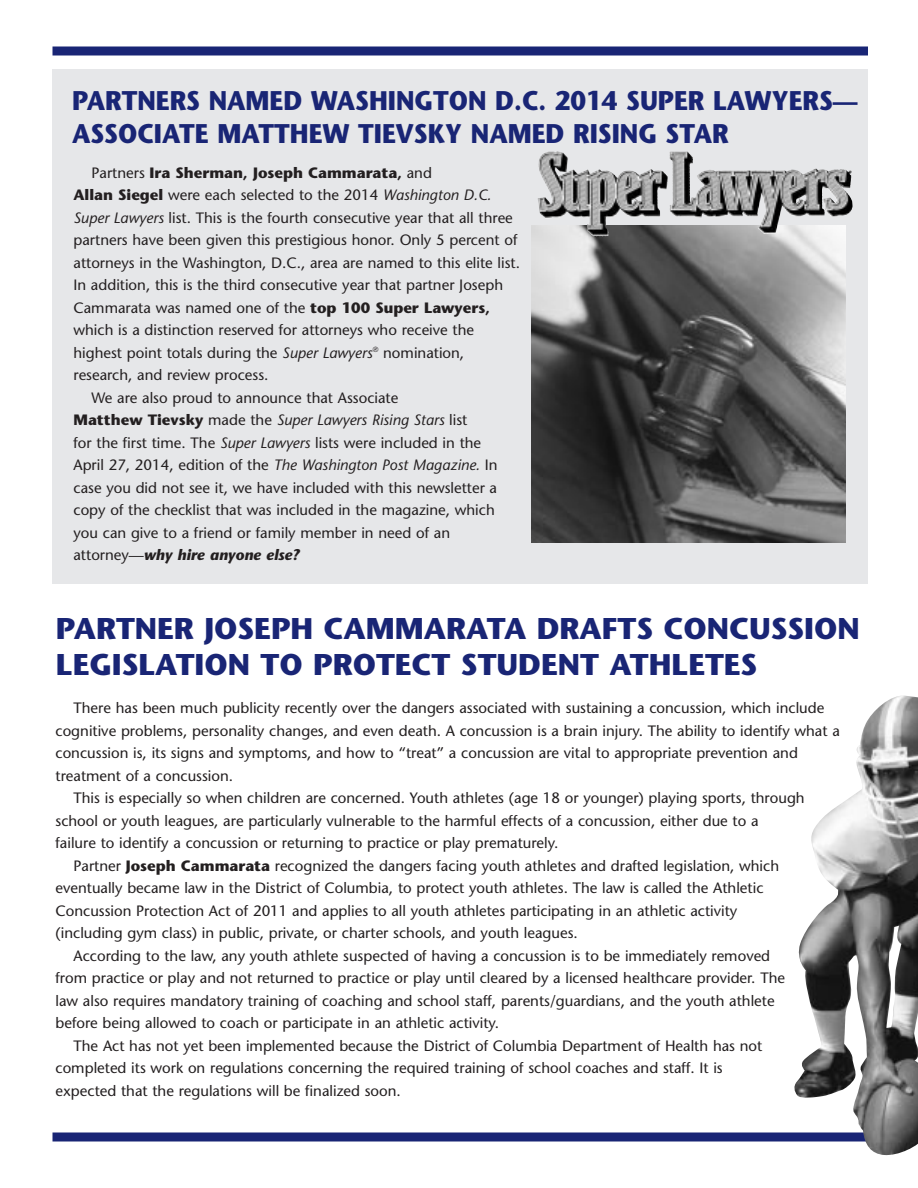
<style>
.page{position:relative;width:918px;height:1188px;background:#fff}
.page>*{position:absolute;margin:0;border:0;box-sizing:border-box;transform-origin:0 0}
.t1{font:700 30px/36px "Stone Sans";color:#192575}
.t2{font:700 27px/33px "Stone Sans";color:#192575;scale:.92 1}
.t3{font:15px "Stone Sans";color:#231f20}
.t4{font:italic 15px "Stone Sans";color:#231f20}
.t5{font:700 15px "Stone Sans";color:#231f20}
.t6{font:italic 700 15px "Stone Sans";color:#231f20}
.s1{font-weight:400}
.s2{font-weight:700}
.s3{font-style:italic}
.s4{font-weight:700;font-style:normal}
.s5{font-style:normal}
.s6{font-weight:400;font-style:normal}
</style>
<div class="page">
<div style="left:52px;top:46px;width:816px;height:10px;background:#192575"></div>
<div style="left:52px;top:1132px;width:866px;height:10px;background:#192575"></div>
<div style="left:52px;top:69px;width:816px;height:515px;background:#e6e7e9"></div>
<img style="left:532px;top:225px;width:313px;height:318px">
<img style="left:538px;top:155px;width:130px;height:81px">
<img style="left:794px;top:695px;width:124px;height:461px">
<h2 class="t2" style="left:72px;top:87px;width:856px">PARTNERS NAMED WASHINGTON D.C. 2014 SUPER LAWYERS—<br>ASSOCIATE MATTHEW TIEVSKY NAMED RISING STAR</h2>
<p class="t5" style="left:92px;top:166px;width:342px"><span class="s1">Partners</span> Ira Sherman, Joseph Cammarata, <span class="s1">and</span></p>
<p class="t3" style="left:74px;top:189px;width:419px"><span class="s2">Allan Siegel</span> were each selected to the 2014 <span class="s3">Washington D.C.</span></p>
<p class="t3" style="left:73px;top:211px;width:441px"><span class="s3">Super Lawyers</span> list. This is the fourth consecutive year that all three</p>
<p class="t3" style="left:74px;top:234px;width:446px">partners have been given this prestigious honor. Only 5 percent of</p>
<p class="t3" style="left:74px;top:256px;width:448px">attorneys in the Washington, D.C., area are named to this elite list.</p>
<p class="t3" style="left:74px;top:279px;width:431px">In addition, this is the third consecutive year that partner Joseph</p>
<p class="t3" style="left:74px;top:301px;width:418px">Cammarata was named one of the <span class="s2">top 100 Super Lawyers,</span></p>
<p class="t3" style="left:74px;top:324px;width:402px">which is a distinction reserved for attorneys who receive the</p>
<p class="t3" style="left:74px;top:346px;width:392px">highest point totals during the <span class="s3">Super Lawyers</span><sup>®</sup> nomination,</p>
<p class="t3" style="left:73px;top:369px;width:197px">research, and review process.</p>
<p class="t3" style="left:92px;top:391px;width:308px">We are also proud to announce that Associate</p>
<p class="t4" style="left:74px;top:414px;width:395px"><span class="s4">Matthew Tievsky</span> <span class="s5">made the</span> Super Lawyers Rising Stars <span class="s5">list</span></p>
<p class="t3" style="left:73px;top:436px;width:409px">for the first time. The <span class="s3">Super Lawyers</span> lists were included in the</p>
<p class="t3" style="left:73px;top:459px;width:425px">April 27, 2014, edition of the <span class="s3">The Washington Post Magazine.</span> In</p>
<p class="t3" style="left:73px;top:481px;width:425px">case you did not see it, we have included with this newsletter a</p>
<p class="t3" style="left:73px;top:504px;width:423px">copy of the checklist that was included in the magazine, which</p>
<p class="t3" style="left:73px;top:526px;width:378px">you can give to a friend or family member in need of an</p>
<p class="t6" style="left:73px;top:549px;width:227px"><span class="s6">attorney—</span>why hire anyone else?</p>
<h1 class="t1" style="left:56px;top:614px;width:805px">PARTNER JOSEPH CAMMARATA DRAFTS CONCUSSION<br>LEGISLATION TO PROTECT STUDENT ATHLETES</h1>
<p class="t3" style="left:74px;top:702px;width:752px">There has been much publicity recently over the dangers associated with sustaining a concussion, which include</p>
<p class="t3" style="left:56px;top:724px;width:786px">cognitive problems, personality changes, and even death. A concussion is a brain injury. The ability to identify what a</p>
<p class="t3" style="left:56px;top:747px;width:744px">concussion is, its signs and symptoms, and how to “treat” a concussion are vital to appropriate prevention and</p>
<p class="t3" style="left:56px;top:769px;width:179px">treatment of a concussion.</p>
<p class="t3" style="left:74px;top:792px;width:733px">This is especially so when children are concerned. Youth athletes (age 18 or younger) playing sports, through</p>
<p class="t3" style="left:56px;top:814px;width:705px">school or youth leagues, are particularly vulnerable to the harmful effects of a concussion, either due to a</p>
<p class="t3" style="left:56px;top:837px;width:504px">failure to identify a concussion or returning to practice or play prematurely.</p>
<p class="t3" style="left:74px;top:859px;width:707px">Partner <span class="s2">Joseph Cammarata</span> recognized the dangers facing youth athletes and drafted legislation, which</p>
<p class="t3" style="left:56px;top:882px;width:710px">eventually became law in the District of Columbia, to protect youth athletes. The law is called the Athletic</p>
<p class="t3" style="left:56px;top:904px;width:683px">Concussion Protection Act of 2011 and applies to all youth athletes participating in an athletic activity</p>
<p class="t3" style="left:56px;top:927px;width:524px">(including gym class) in public, private, or charter schools, and youth leagues.</p>
<p class="t3" style="left:74px;top:949px;width:698px">According to the law, any youth athlete suspected of having a concussion is to be immediately removed</p>
<p class="t3" style="left:56px;top:972px;width:731px">from practice or play and not returned to practice or play until cleared by a licensed healthcare provider. The</p>
<p class="t3" style="left:56px;top:994px;width:721px">law also requires mandatory training of coaching and school staff, parents/guardians, and the youth athlete</p>
<p class="t3" style="left:56px;top:1017px;width:445px">before being allowed to coach or participate in an athletic activity.</p>
<p class="t3" style="left:74px;top:1039px;width:690px">The Act has not yet been implemented because the District of Columbia Department of Health has not</p>
<p class="t3" style="left:56px;top:1062px;width:669px">completed its work on regulations concerning the required training of school coaches and staff. It is</p>
<p class="t3" style="left:56px;top:1084px;width:347px">expected that the regulations will be finalized soon.</p>
</div>
